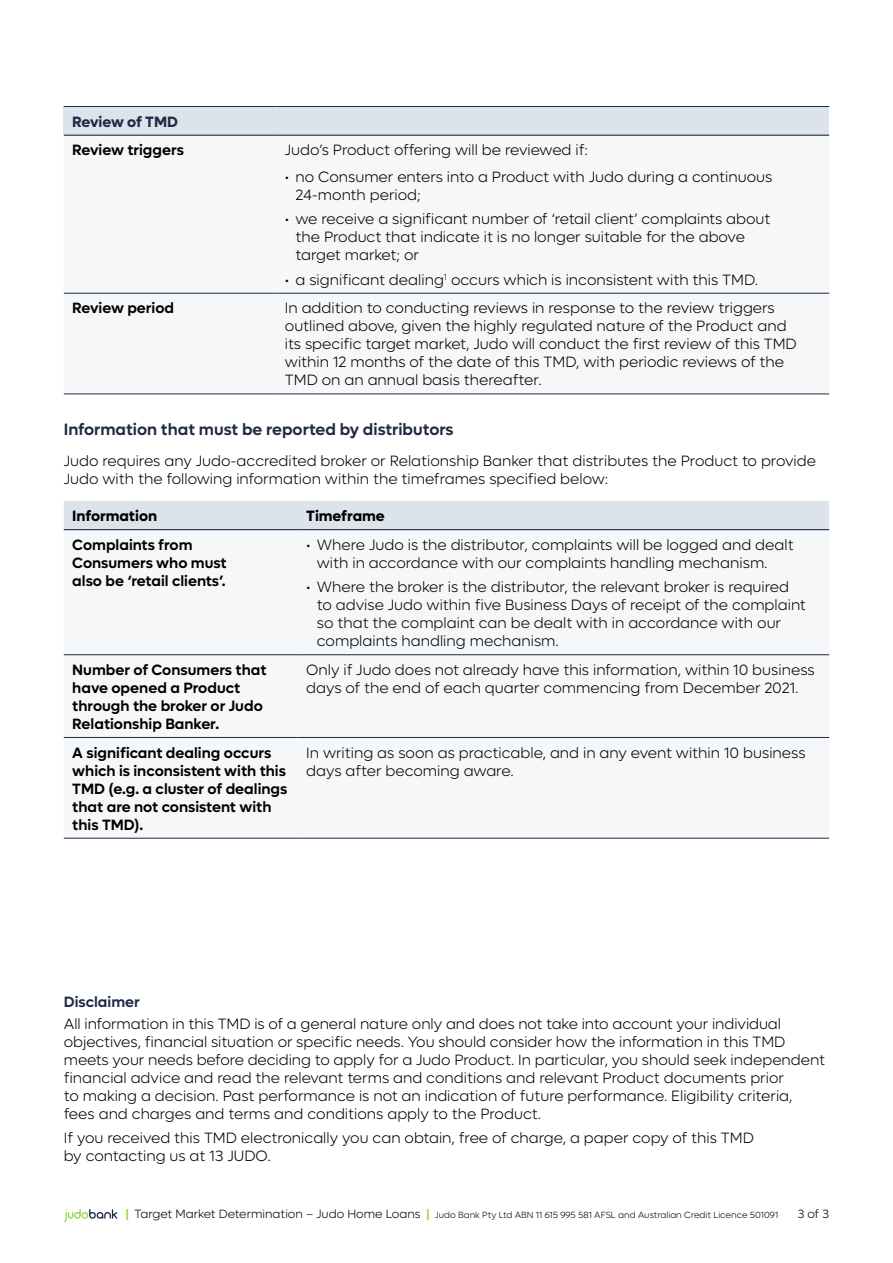
<style>
.page{position:relative;width:893px;height:1263px;background:#fff}
.page>*{position:absolute;margin:0;border:0;box-sizing:border-box;transform-origin:0 0}
.t1{font:600 16.5px "Lufga JB";color:#202a44}
.t2{font:300 15px/18px "Lufga JB";color:#000}
.t3{font:600 15px/18px "Lufga JB";color:#000}
.t4{font:700 15px "Lufga JB";color:#000}
.t5{font:700 15px "Lufga JB";letter-spacing:-.005em;color:#202a44}
.t6{font:600 15px "Lufga JB";color:#202a44}
.t7{font:300 12px "Lufga JB";color:#000}
.t8{font:300 9px "Lufga JB";color:#000}
.s1{font-weight:700;font-size:12px;color:#93da49}
.s2{font-size:12px}
</style>
<div class="page">
<div style="left:64px;top:106px;width:765px;height:29px;background:#dce3eb"></div>
<div style="left:64px;top:292px;width:765px;height:102px;background:#f5f7f9"></div>
<hr style="left:64px;top:293px;width:212px;height:1px;background:#202a44">
<hr style="left:276px;top:293px;width:553px;height:1px;background:#202a44">
<hr style="left:64px;top:394px;width:212px;height:1px;background:#202a44">
<hr style="left:276px;top:394px;width:553px;height:1px;background:#202a44">
<hr style="left:64px;top:106px;width:212px;height:1px;background:#202a44">
<hr style="left:276px;top:106px;width:553px;height:1px;background:#202a44">
<hr style="left:64px;top:135px;width:212px;height:1px;background:#202a44">
<hr style="left:276px;top:135px;width:553px;height:1px;background:#202a44">
<div style="left:64px;top:501px;width:765px;height:28px;background:#dce3eb"></div>
<div style="left:64px;top:530px;width:765px;height:308px;background:#f5f7f9"></div>
<hr style="left:64px;top:654px;width:234px;height:1px;background:#202a44">
<hr style="left:298px;top:654px;width:531px;height:1px;background:#202a44">
<hr style="left:64px;top:737px;width:234px;height:1px;background:#202a44">
<hr style="left:298px;top:737px;width:531px;height:1px;background:#202a44">
<hr style="left:64px;top:529px;width:234px;height:1px;background:#202a44">
<hr style="left:298px;top:529px;width:531px;height:1px;background:#202a44">
<hr style="left:64px;top:838px;width:234px;height:1px;background:#202a44">
<hr style="left:298px;top:838px;width:531px;height:1px;background:#202a44">
<svg style="left:64px;top:1209px;width:53px;height:13px"></svg>
<p class="t5" style="left:72px;top:113px;width:107px">Review of TMD</p>
<p class="t3" style="left:72px;top:141px;width:113px">Review triggers</p>
<p class="t2" style="left:285px;top:141px;width:305px">Judo’s Product offering will be reviewed if:</p>
<p class="t2" style="left:296px;top:168px;width:478px;text-indent:-11px">• no Consumer enters into a Product with Judo during a continuous<br>24-month period;</p>
<p class="t2" style="left:296px;top:210px;width:476px;text-indent:-11px">• we receive a significant number of ‘retail client’ complaints about the Product that indicate it is no longer suitable for the above target market; or</p>
<p class="t2" style="left:285px;top:271px;width:475px">• a significant dealing<sup>1</sup> occurs which is inconsistent with this TMD.</p>
<p class="t3" style="left:72px;top:299px;width:103px">Review period</p>
<p class="t2" style="left:285px;top:299px;width:513px">In addition to conducting reviews in response to the review triggers outlined above, given the highly regulated nature of the Product and its specific target market, Judo will conduct the first review of this TMD within 12 months of the date of this TMD, with periodic reviews of the TMD on an annual basis thereafter.</p>
<p class="t1" style="left:64px;top:420px;width:391px">Information that must be reported by distributors</p>
<p class="t2" style="left:64px;top:452px;width:754px">Judo requires any Judo-accredited broker or Relationship Banker that distributes the Product to provide<br>Judo with the following information within the timeframes specified below:</p>
<p class="t4" style="left:72px;top:507px;width:86px">Information</p>
<p class="t4" style="left:306px;top:507px;width:80px">Timeframe</p>
<p class="t3" style="left:72px;top:536px;width:156px">Complaints from<br>Consumers who must also be ‘retail clients’.</p>
<p class="t2" style="left:317px;top:536px;width:478px;text-indent:-11px">• Where Judo is the distributor, complaints will be logged and dealt with in accordance with our complaints handling mechanism.</p>
<p class="t2" style="left:317px;top:578px;width:491px;text-indent:-11px">• Where the broker is the distributor, the relevant broker is required to advise Judo within five Business Days of receipt of the complaint so that the complaint can be dealt with in accordance with our complaints handling mechanism.</p>
<p class="t3" style="left:72px;top:661px;width:196px">Number of Consumers that have opened a Product through the broker or Judo<br>Relationship Banker.</p>
<p class="t2" style="left:306px;top:661px;width:510px">Only if Judo does not already have this information, within 10 business days of the end of each quarter commencing from December 2021.</p>
<p class="t3" style="left:72px;top:743px;width:217px">A significant dealing occurs which is inconsistent with this<br>TMD (e.g. a cluster of dealings that are not consistent with this TMD).</p>
<p class="t2" style="left:306px;top:743px;width:501px">In writing as soon as practicable, and in any event within 10 business days after becoming aware.</p>
<p class="t6" style="left:64px;top:993px;width:77px">Disclaimer</p>
<p class="t2" style="left:64px;top:1015px;width:763px">All information in this TMD is of a general nature only and does not take into account your individual objectives, financial situation or specific needs. You should consider how the information in this TMD meets your needs before deciding to apply for a Judo Product. In particular, you should seek independent financial advice and read the relevant terms and conditions and relevant Product documents prior<br>to making a decision. Past performance is not an indication of future performance. Eligibility criteria, fees and charges and terms and conditions apply to the Product.</p>
<p class="t2" style="left:64px;top:1129px;width:692px">If you received this TMD electronically you can obtain, free of charge, a paper copy of this TMD by contacting us at 13 JUDO.</p>
<p class="t8" style="left:126px;top:1210px;width:654px"><span class="s1">|</span> <span class="s2">Target Market Determination – Judo Home Loans</span> <span class="s1">|</span> Judo Bank Pty Ltd ABN 11 615 995 581 AFSL and Australian Credit Licence 501091</p>
<p class="t7" style="left:797px;top:1207px;width:33px">3 of 3</p>
</div>
